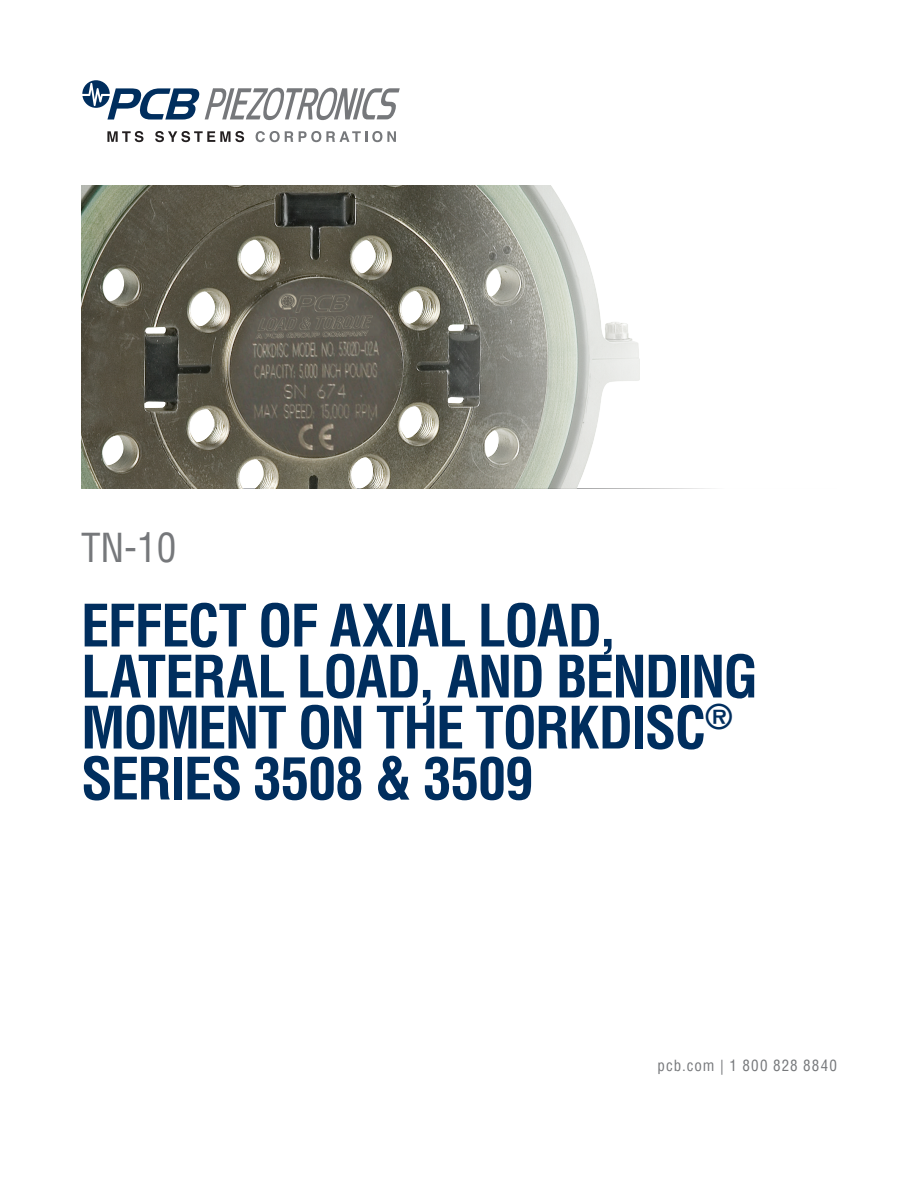
<style>
.page{position:relative;width:918px;height:1188px;background:#fff}
.page>*{position:absolute;margin:0;border:0;box-sizing:border-box;transform-origin:0 0}
.t1{font:700 condensed 57px/51px "Helvetica LT Pro";letter-spacing:-.035em;color:#002e5e}
.t2{font:condensed 39px "Helvetica LT Pro";color:#76787b}
.t3{font:condensed 15px "Helvetica LT Pro";letter-spacing:.075em;color:#76787b}
</style>
<div class="page">
<svg style="left:205px;top:88px;width:195px;height:32px"></svg>
<svg style="left:82px;top:80px;width:117px;height:40px"></svg>
<svg style="left:107px;top:131px;width:37px;height:11px"></svg>
<svg style="left:155px;top:131px;width:89px;height:11px"></svg>
<svg style="left:256px;top:131px;width:37px;height:11px"></svg>
<svg style="left:299px;top:131px;width:97px;height:11px"></svg>
<img style="left:81px;top:185px;width:559px;height:303px">
<p class="t2" style="left:81px;top:523px;width:97px">TN-10</p>
<p class="t1" style="left:81px;top:599px;width:679px">EFFECT OF AXIAL LOAD,<br>LATERAL LOAD, AND BENDING<br>MOMENT ON THE TORKDISC<sup>®<br></sup>SERIES 3508 &amp; 3509</p>
<p class="t3" style="left:658px;top:1056px;width:181px">pcb.com | 1 800 828 8840</p>
</div>
